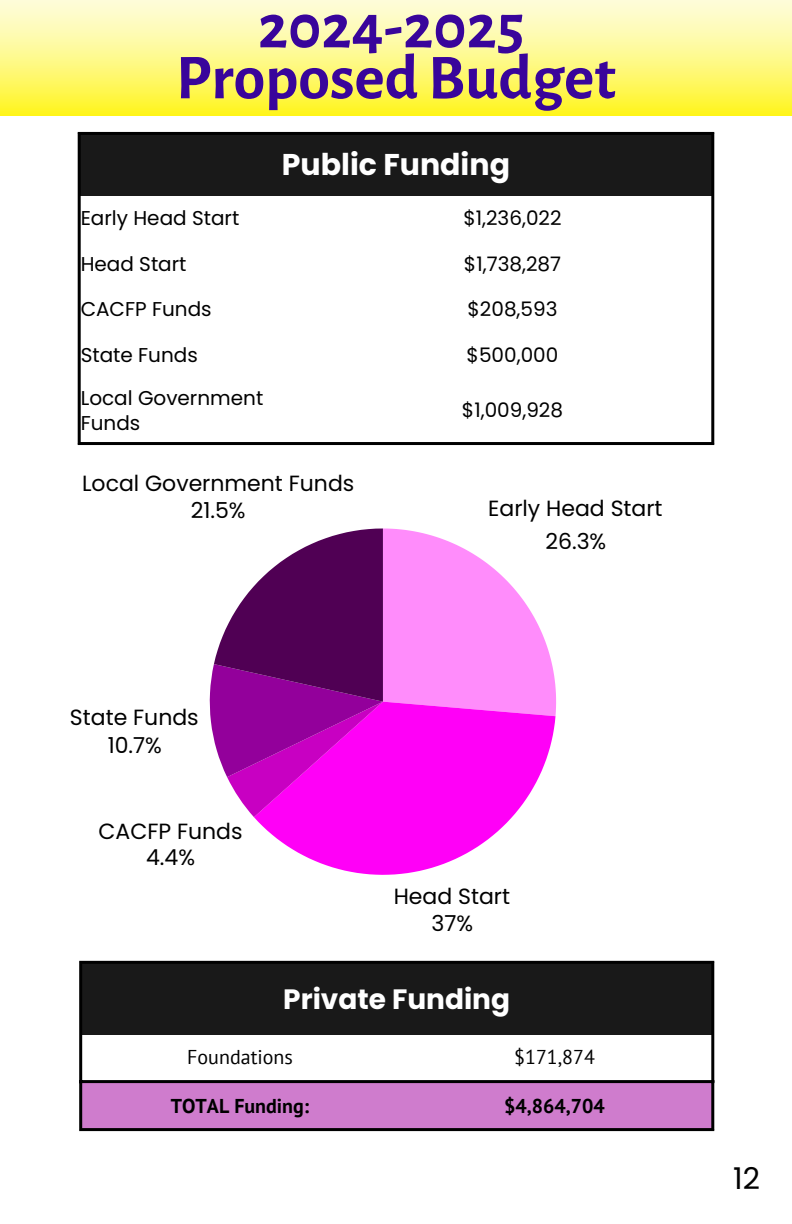
<style>
.page{position:relative;width:792px;height:1224px;background:#fff}
.page>*{position:absolute;margin:0;border:0;box-sizing:border-box;transform-origin:0 0}
.t1{font:700 64px/51px "Alegreya Sans";color:#39059b;text-align:center}
.t2{font:700 30px "Poppins";color:#fff}
.t3{font:30px "Poppins";color:#000}
.t4{font:700 28px "Poppins";color:#fff}
.t5{font:22px/27.2px "Poppins";color:#000;text-align:center}
.t6{font:20px/25.6px "Poppins";color:#000}
.t7{font:700 20px "PT Sans";color:#000}
.t8{font:20px "PT Sans";color:#000}
</style>
<div class="page">
<div style="left:0;top:0;width:792px;height:115px;background:linear-gradient(to bottom,#fefde7,#fff529)"></div>
<svg style="left:254px;top:817px;width:258px;height:58px;fill:#ff00f7"></svg>
<svg style="left:210px;top:529px;width:346px;height:288px"></svg>
<div style="left:79px;top:133px;width:634px;height:62px;background:#191919"></div>
<hr style="left:78px;top:135px;width:3px;height:307px;background:#000">
<hr style="left:711px;top:135px;width:3px;height:307px;background:#000">
<hr style="left:78px;top:132px;width:636px;height:3px;background:#000">
<hr style="left:78px;top:442px;width:636px;height:3px;background:#000">
<div style="left:80px;top:962px;width:633px;height:73px;background:#191919"></div>
<div style="left:82px;top:1083px;width:629px;height:45px;background:#cf7ccd"></div>
<hr style="left:79px;top:964px;width:3px;height:164px;background:#000">
<hr style="left:711px;top:964px;width:3px;height:164px;background:#000">
<hr style="left:79px;top:961px;width:635px;height:3px;background:#000">
<hr style="left:79px;top:1080px;width:635px;height:3px;background:#000">
<hr style="left:79px;top:1128px;width:635px;height:3px;background:#000">
<h1 class="t1" style="left:176px;top:3px;width:442px">2024-2025<br>Proposed Budget</h1>
<p class="t2" style="left:282px;top:144px;width:230px">Public Funding</p>
<p class="t6" style="left:81px;top:205px;width:160px">Early Head Start</p>
<p class="t6" style="left:463px;top:205px;width:100px">$1,236,022</p>
<p class="t6" style="left:81px;top:251px;width:107px">Head Start</p>
<p class="t6" style="left:464px;top:251px;width:99px">$1,738,287</p>
<p class="t6" style="left:81px;top:296px;width:132px">CACFP Funds</p>
<p class="t6" style="left:468px;top:296px;width:91px">$208,593</p>
<p class="t6" style="left:81px;top:342px;width:119px">State Funds</p>
<p class="t6" style="left:467px;top:342px;width:93px">$500,000</p>
<p class="t6" style="left:81px;top:385px;width:184px">Local Government<br>Funds</p>
<p class="t6" style="left:462px;top:397px;width:103px">$1,009,928</p>
<p class="t5" style="left:82px;top:470px;width:274px">Local Government Funds<br>21.5%</p>
<p class="t5" style="left:488px;top:492px;width:176px;line-height:33.2px">Early Head Start<br>26.3%</p>
<p class="t5" style="left:70px;top:704px;width:130px">State Funds<br>10.7%</p>
<p class="t5" style="left:99px;top:818px;width:146px;line-height:26.2px">CACFP Funds<br>4.4%</p>
<p class="t5" style="left:394px;top:882px;width:118px">Head Start<br>37%</p>
<p class="t4" style="left:283px;top:979px;width:228px">Private Funding</p>
<p class="t8" style="left:187px;top:1044px;width:107px">Foundations</p>
<p class="t8" style="left:514px;top:1044px;width:82px">$171,874</p>
<p class="t7" style="left:171px;top:1093px;width:140px">TOTAL Funding:</p>
<p class="t7" style="left:504px;top:1093px;width:102px">$4,864,704</p>
<p class="t3" style="left:733px;top:1158px;width:28px">12</p>
</div>
